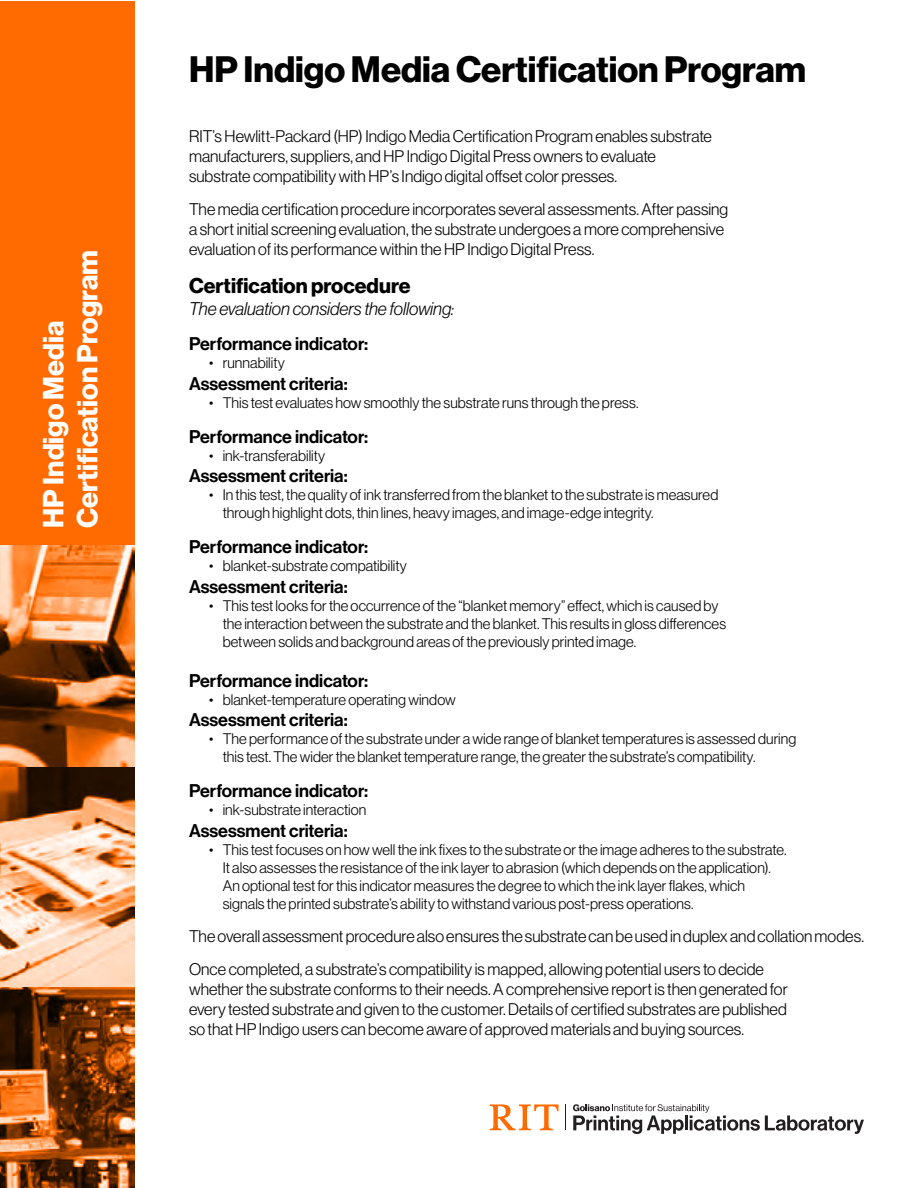
<style>
.page{position:relative;width:918px;height:1188px;background:#fff}
.page>*{position:absolute;margin:0;border:0;box-sizing:border-box;transform-origin:0 0}
.t1{font:36px "N Haas Grotesk DS Std 75 Bd";color:#000}
.t2{font:28.5px/34.2px "N Haas Grotesk DS Std 75 Bd";color:#fff}
.t3{font:21px "N Haas Grotesk DS Std 75 Bd";color:#000}
.t4{font:18px "N Haas Grotesk DS Std 65 Md";color:#000}
.t5{font:18px "N Haas Grotesk DS Std 46 Lt It";letter-spacing:-.005em;color:#000}
.t6{font:16.5px/19.8px "N Haas Grotesk DS Std 45 Lt";color:#000}
.t7{font:15px/18px "N Haas Grotesk DS Std 45 Lt";letter-spacing:.005em;color:#000}
</style>
<div class="page">
<svg style="left:0;top:1px;width:135px;height:1187px;background:#d46e24"></svg>
<svg style="left:490px;top:1104px;width:69px;height:26px"></svg>
<svg style="left:573px;top:1104px;width:291px;height:30px"></svg>
<h2 class="t2" style="left:37px;top:528px;width:279px;rotate:-90deg">HP Indigo Media<br>Certification Program</h2>
<h1 class="t1" style="left:189px;top:48px;width:619px">HP Indigo Media Certification Program</h1>
<p class="t6" style="left:189px;top:126px;width:525px">RIT’s Hewlitt-Packard (HP) Indigo Media Certification Program enables substrate manufacturers, suppliers, and HP Indigo Digital Press owners to evaluate substrate compatibility with HP’s Indigo digital offset color presses.</p>
<p class="t6" style="left:189px;top:199px;width:541px">The media certification procedure incorporates several assessments. After passing a short initial screening evaluation, the substrate undergoes a more comprehensive evaluation of its performance within the HP Indigo Digital Press.</p>
<h3 class="t3" style="left:189px;top:274px;width:223px">Certification procedure</h3>
<p class="t5" style="left:189px;top:298px;width:267px">The evaluation considers the following:</p>
<p class="t4" style="left:189px;top:333px;width:181px">Performance indicator:</p>
<p class="t7" style="left:209px;top:354px;width:77px">• runnability</p>
<p class="t4" style="left:189px;top:373px;width:160px">Assessment criteria:</p>
<p class="t7" style="left:209px;top:393px;width:431px">• This test evaluates how smoothly the substrate runs through the press.</p>
<p class="t4" style="left:189px;top:426px;width:181px">Performance indicator:</p>
<p class="t7" style="left:209px;top:446px;width:118px">• ink-transferability</p>
<p class="t4" style="left:189px;top:465px;width:160px">Assessment criteria:</p>
<p class="t7" style="left:223px;top:486px;width:497px;text-indent:-14px">• In this test, the quality of ink transferred from the blanket to the substrate is measured through highlight dots, thin lines, heavy images, and image-edge integrity.</p>
<p class="t4" style="left:189px;top:537px;width:181px">Performance indicator:</p>
<p class="t7" style="left:209px;top:557px;width:199px">• blanket-substrate compatibility</p>
<p class="t4" style="left:189px;top:576px;width:160px">Assessment criteria:</p>
<p class="t7" style="left:223px;top:597px;width:505px;text-indent:-14px">• This test looks for the occurrence of the “blanket memory” effect, which is caused by the interaction between the substrate and the blanket. This results in gloss differences between solids and background areas of the previously printed image.</p>
<p class="t4" style="left:189px;top:670px;width:181px">Performance indicator:</p>
<p class="t7" style="left:209px;top:690px;width:248px">• blanket-temperature operating window</p>
<p class="t4" style="left:189px;top:709px;width:160px">Assessment criteria:</p>
<p class="t7" style="left:223px;top:730px;width:575px;text-indent:-14px">• The performance of the substrate under a wide range of blanket temperatures is assessed during this test. The wider the blanket temperature range, the greater the substrate’s compatibility.</p>
<p class="t4" style="left:189px;top:780px;width:181px">Performance indicator:</p>
<p class="t7" style="left:209px;top:801px;width:159px">• ink-substrate interaction</p>
<p class="t4" style="left:189px;top:820px;width:160px">Assessment criteria:</p>
<p class="t7" style="left:223px;top:841px;width:565px;text-indent:-14px">• This test focuses on how well the ink fixes to the substrate or the image adheres to the substrate.<br>It also assesses the resistance of the ink layer to abrasion (which depends on the application).<br>An optional test for this indicator measures the degree to which the ink layer flakes, which signals the printed substrate’s ability to withstand various post-press operations.</p>
<p class="t6" style="left:189px;top:920px;width:677px;line-height:33.3px">The overall assessment procedure also ensures the substrate can be used in duplex and collation modes.<br>Once completed, a substrate’s compatibility is mapped, allowing potential users to decide</p>
<p class="t6" style="left:189px;top:980px;width:600px;text-align:justify">whether the substrate conforms to their needs. A comprehensive report is then generated for every tested substrate and given to the customer. Details of certified substrates are published so that HP Indigo users can become aware of approved materials and buying sources.</p>
</div>
